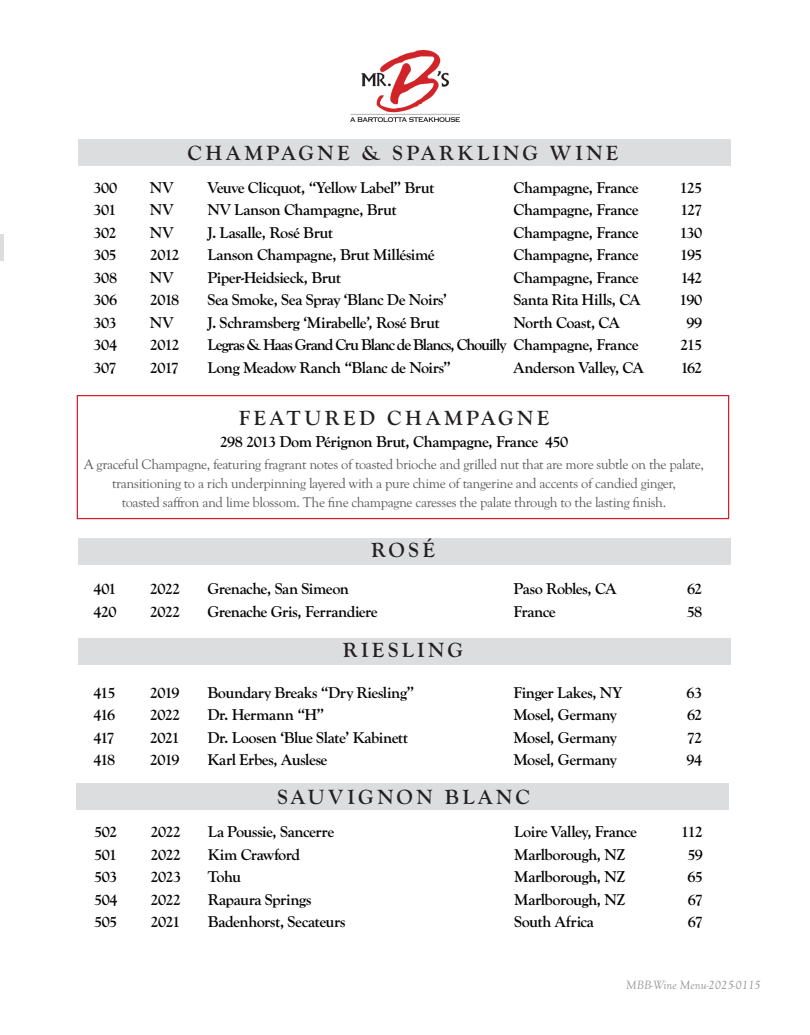
<style>
.page{position:relative;width:810px;height:1035px;background:#fff}
.page>*{position:absolute;margin:0;border:0;box-sizing:border-box;transform-origin:0 0}
.t1{font:700 21.25px "Goudy Old Sty";letter-spacing:.16em;color:#231f20}
.t2{font:700 16.25px "Goudy Old Sty";letter-spacing:-.03em;color:#040503}
.t3{font:700 16.25px "Goudy Old Sty";letter-spacing:-.055em;color:#040503}
.t4{font:14.38px/18.8px "Goudy Old Sty";letter-spacing:-.025em;color:#57585a;text-align:center}
.t5{font:italic 12.5px "Goudy Old Sty";color:#939598}
</style>
<div class="page">
<img style="left:350px;top:50px;width:110px;height:71px">
<hr style="left:0;top:234px;width:4px;height:27px;background:#dcdddf">
<div style="left:77px;top:783px;width:652px;height:27px;background:#dcdddf"></div>
<div style="left:79px;top:140px;width:652px;height:26px;background:#dcdddf"></div>
<div style="left:79px;top:538px;width:652px;height:27px;background:#dcdddf"></div>
<div style="left:79px;top:638px;width:652px;height:27px;background:#dcdddf"></div>
<div style="left:77px;top:395px;width:652px;height:124px;border:1px solid #d3212a"></div>
<p class="t1" style="left:188px;top:141px;width:432px">CHAMPAGNE &amp; SPARKLING WINE</p>
<p class="t2" style="left:94px;top:178px;width:25px">300</p>
<p class="t2" style="left:150px;top:178px;width:25px">NV</p>
<p class="t2" style="left:207px;top:178px;width:229px">Veuve Clicquot, “Yellow Label” Brut</p>
<p class="t2" style="left:514px;top:178px;width:127px">Champagne, France</p>
<p class="t2" style="left:680px;top:178px;width:24px">125</p>
<p class="t2" style="left:94px;top:201px;width:24px">301</p>
<p class="t2" style="left:150px;top:201px;width:25px">NV</p>
<p class="t2" style="left:207px;top:201px;width:191px">NV Lanson Champagne, Brut</p>
<p class="t2" style="left:514px;top:201px;width:127px">Champagne, France</p>
<p class="t2" style="left:680px;top:201px;width:24px">127</p>
<p class="t2" style="left:94px;top:223px;width:25px">302</p>
<p class="t2" style="left:150px;top:223px;width:25px">NV</p>
<p class="t2" style="left:207px;top:223px;width:127px">J. Lasalle, Rosé Brut</p>
<p class="t2" style="left:514px;top:223px;width:127px">Champagne, France</p>
<p class="t2" style="left:679px;top:223px;width:24px">130</p>
<p class="t2" style="left:94px;top:246px;width:25px">305</p>
<p class="t2" style="left:150px;top:246px;width:31px">2012</p>
<p class="t2" style="left:207px;top:246px;width:229px">Lanson Champagne, Brut Millésimé</p>
<p class="t2" style="left:514px;top:246px;width:127px">Champagne, France</p>
<p class="t2" style="left:680px;top:246px;width:24px">195</p>
<p class="t2" style="left:94px;top:268px;width:25px">308</p>
<p class="t2" style="left:150px;top:268px;width:25px">NV</p>
<p class="t2" style="left:207px;top:268px;width:135px">Piper-Heidsieck, Brut</p>
<p class="t2" style="left:514px;top:268px;width:127px">Champagne, France</p>
<p class="t2" style="left:681px;top:268px;width:23px">142</p>
<p class="t2" style="left:94px;top:291px;width:25px">306</p>
<p class="t2" style="left:150px;top:291px;width:31px">2018</p>
<p class="t2" style="left:207px;top:291px;width:241px">Sea Smoke, Sea Spray ‘Blanc De Noirs’</p>
<p class="t2" style="left:514px;top:291px;width:129px">Santa Rita Hills, CA</p>
<p class="t2" style="left:679px;top:291px;width:25px">190</p>
<p class="t2" style="left:94px;top:313px;width:25px">303</p>
<p class="t2" style="left:150px;top:313px;width:25px">NV</p>
<p class="t2" style="left:207px;top:313px;width:234px">J. Schramsberg ‘Mirabelle’, Rosé Brut</p>
<p class="t2" style="left:514px;top:313px;width:108px">North Coast, CA</p>
<p class="t2" style="left:686px;top:313px;width:17px">99</p>
<p class="t2" style="left:94px;top:336px;width:25px">304</p>
<p class="t2" style="left:150px;top:336px;width:31px">2012</p>
<p class="t3" style="left:207px;top:336px;width:433px">Legras &amp; Haas Grand Cru Blanc de Blancs, Chouilly Champagne, France</p>
<p class="t2" style="left:680px;top:336px;width:24px">215</p>
<p class="t2" style="left:94px;top:358px;width:25px">307</p>
<p class="t2" style="left:150px;top:358px;width:31px">2017</p>
<p class="t2" style="left:207px;top:358px;width:245px">Long Meadow Ranch “Blanc de Noirs”</p>
<p class="t2" style="left:514px;top:358px;width:132px">Anderson Valley, CA</p>
<p class="t2" style="left:680px;top:358px;width:23px">162</p>
<p class="t1" style="left:239px;top:406px;width:312px">FEATURED CHAMPAGNE</p>
<p class="t2" style="left:220px;top:433px;width:350px">298 2013 Dom Pérignon Brut, Champagne, France 450</p>
<p class="t4" style="left:84px;top:455px;width:621px">A graceful Champagne, featuring fragrant notes of toasted brioche and grilled nut that are more subtle on the palate, transitioning to a rich underpinning layered with a pure chime of tangerine and accents of candied ginger,<br>toasted saffron and lime blossom. The fine champagne caresses the palate through to the lasting finish.</p>
<p class="t1" style="left:371px;top:539px;width:65px">ROSÉ</p>
<p class="t2" style="left:94px;top:580px;width:24px">401</p>
<p class="t2" style="left:150px;top:580px;width:32px">2022</p>
<p class="t2" style="left:207px;top:580px;width:143px">Grenache, San Simeon</p>
<p class="t2" style="left:514px;top:580px;width:104px">Paso Robles, CA</p>
<p class="t2" style="left:687px;top:580px;width:17px">62</p>
<p class="t2" style="left:94px;top:602px;width:24px">420</p>
<p class="t2" style="left:150px;top:602px;width:32px">2022</p>
<p class="t2" style="left:207px;top:602px;width:172px">Grenache Gris, Ferrandiere</p>
<p class="t2" style="left:514px;top:602px;width:44px">France</p>
<p class="t2" style="left:687px;top:602px;width:17px">58</p>
<p class="t1" style="left:343px;top:638px;width:122px">RIESLING</p>
<p class="t2" style="left:94px;top:683px;width:24px">415</p>
<p class="t2" style="left:150px;top:683px;width:31px">2019</p>
<p class="t2" style="left:207px;top:683px;width:209px">Boundary Breaks “Dry Riesling”</p>
<p class="t2" style="left:514px;top:683px;width:110px">Finger Lakes, NY</p>
<p class="t2" style="left:687px;top:683px;width:17px">63</p>
<p class="t2" style="left:94px;top:706px;width:23px">416</p>
<p class="t2" style="left:150px;top:706px;width:32px">2022</p>
<p class="t2" style="left:207px;top:706px;width:118px">Dr. Hermann “H”</p>
<p class="t2" style="left:514px;top:706px;width:105px">Mosel, Germany</p>
<p class="t2" style="left:687px;top:706px;width:17px">62</p>
<p class="t2" style="left:94px;top:728px;width:23px">417</p>
<p class="t2" style="left:150px;top:728px;width:31px">2021</p>
<p class="t2" style="left:207px;top:728px;width:202px">Dr. Loosen ‘Blue Slate’ Kabinett</p>
<p class="t2" style="left:514px;top:728px;width:105px">Mosel, Germany</p>
<p class="t2" style="left:687px;top:728px;width:17px">72</p>
<p class="t2" style="left:94px;top:751px;width:23px">418</p>
<p class="t2" style="left:150px;top:751px;width:31px">2019</p>
<p class="t2" style="left:207px;top:751px;width:122px">Karl Erbes, Auslese</p>
<p class="t2" style="left:514px;top:751px;width:105px">Mosel, Germany</p>
<p class="t2" style="left:687px;top:751px;width:17px">94</p>
<p class="t1" style="left:277px;top:785px;width:254px">SAUVIGNON BLANC</p>
<p class="t2" style="left:94px;top:823px;width:25px">502</p>
<p class="t2" style="left:150px;top:823px;width:32px">2022</p>
<p class="t2" style="left:208px;top:823px;width:128px">La Poussie, Sancerre</p>
<p class="t2" style="left:514px;top:823px;width:124px">Loire Valley, France</p>
<p class="t2" style="left:681px;top:823px;width:23px">112</p>
<p class="t2" style="left:94px;top:845px;width:24px">501</p>
<p class="t2" style="left:150px;top:845px;width:32px">2022</p>
<p class="t2" style="left:208px;top:845px;width:94px">Kim Crawford</p>
<p class="t2" style="left:514px;top:845px;width:112px">Marlborough, NZ</p>
<p class="t2" style="left:688px;top:845px;width:17px">59</p>
<p class="t2" style="left:94px;top:868px;width:25px">503</p>
<p class="t2" style="left:150px;top:868px;width:32px">2023</p>
<p class="t2" style="left:208px;top:868px;width:35px">Tohu</p>
<p class="t2" style="left:514px;top:868px;width:112px">Marlborough, NZ</p>
<p class="t2" style="left:688px;top:868px;width:17px">65</p>
<p class="t2" style="left:94px;top:890px;width:25px">504</p>
<p class="t2" style="left:150px;top:890px;width:32px">2022</p>
<p class="t2" style="left:208px;top:890px;width:105px">Rapaura Springs</p>
<p class="t2" style="left:514px;top:890px;width:112px">Marlborough, NZ</p>
<p class="t2" style="left:688px;top:890px;width:17px">67</p>
<p class="t2" style="left:94px;top:913px;width:25px">505</p>
<p class="t2" style="left:150px;top:913px;width:31px">2021</p>
<p class="t2" style="left:208px;top:913px;width:139px">Badenhorst, Secateurs</p>
<p class="t2" style="left:514px;top:913px;width:81px">South Africa</p>
<p class="t2" style="left:688px;top:913px;width:17px">67</p>
<p class="t5" style="left:626px;top:978px;width:136px">MBB-Wine Menu-2025-0115</p>
</div>
